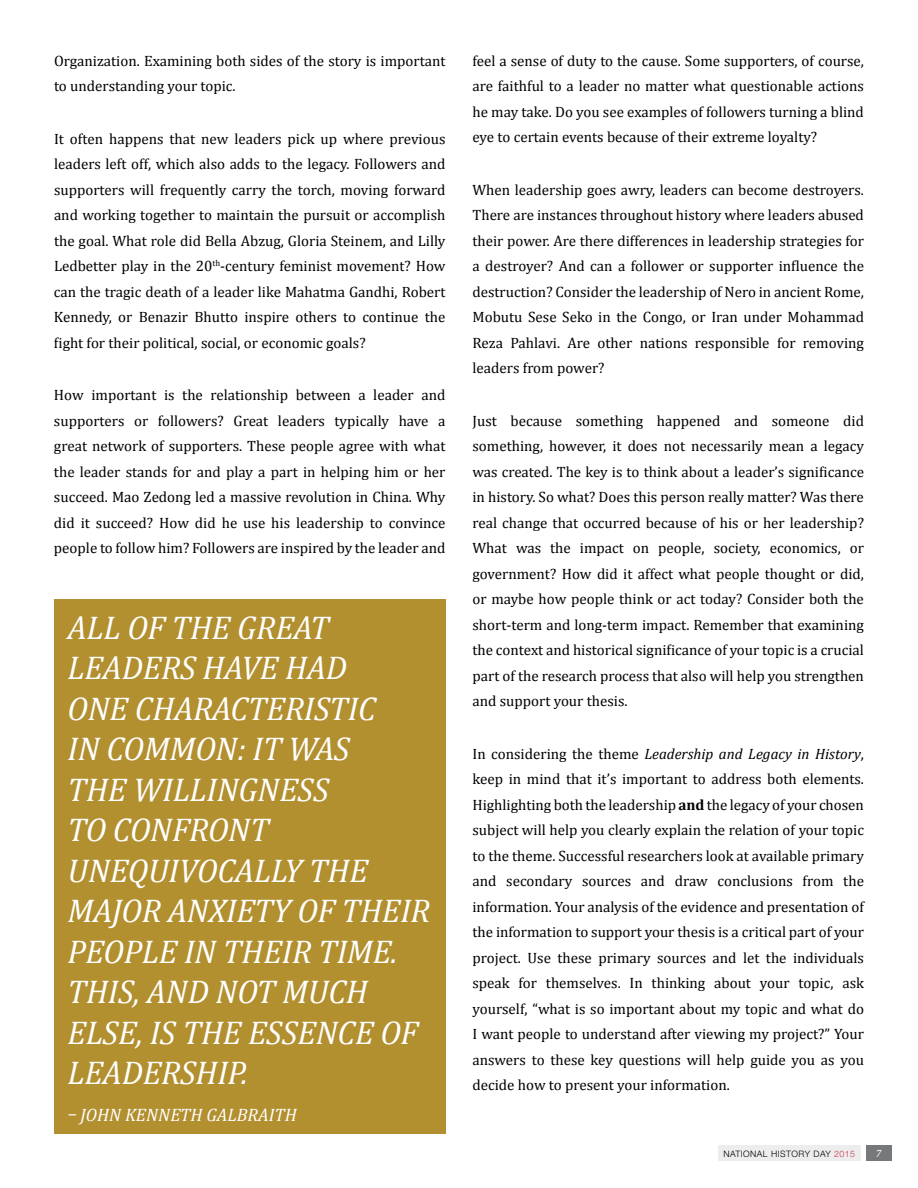
<style>
.page{position:relative;width:918px;height:1188px;background:#fff}
.page>*{position:absolute;margin:0;border:0;box-sizing:border-box;transform-origin:0 0}
.t1{font:italic 33px/40.5px "Cambria";letter-spacing:-.01em;color:#fff}
.t2{font:italic 18px "Cambria";color:#fff}
.t3{font:15px/25.5px "Cambria";color:#000;text-align:justify}
.t4{font:italic 10.5px "Cambria";color:#fff}
.t5{font:300 8.85px "Helvetica Neue LT Std";letter-spacing:.05em;color:#000}
.s1{font-style:italic}
.s2{font-weight:700}
.s3{color:#c63147}
</style>
<div class="page">
<div style="left:718px;top:1145px;width:143px;height:16px;background:#ededee"></div>
<div style="left:866px;top:1145px;width:25px;height:16px;background:#77787b"></div>
<div style="left:54px;top:600px;width:392px;height:534px;background:#b28f2f"></div>
<p class="t3" style="left:54px;top:48px;width:393px">Organization. Examining both sides of the story is important to understanding your topic.</p>
<p class="t3" style="left:54px;top:126px;width:393px">It often happens that new leaders pick up where previous leaders left off, which also adds to the legacy. Followers and supporters will frequently carry the torch, moving forward and working together to maintain the pursuit or accomplish the goal. What role did Bella Abzug, Gloria Steinem, and Lilly Ledbetter play in the 20<sup>th</sup>-century feminist movement? How can the tragic death of a leader like Mahatma Gandhi, Robert Kennedy, or Benazir Bhutto inspire others to continue the fight for their political, social, or economic goals?</p>
<p class="t3" style="left:54px;top:382px;width:393px">How important is the relationship between a leader and supporters or followers? Great leaders typically have a great network of supporters. These people agree with what the leader stands for and play a part in helping him or her succeed. Mao Zedong led a massive revolution in China. Why did it succeed? How did he use his leadership to convince people to follow him? Followers are inspired by the leader and</p>
<h1 class="t1" style="left:68px;top:606px;width:364px">ALL OF THE GREAT<br>LEADERS HAVE HAD<br>ONE CHARACTERISTIC<br>IN COMMON: IT WAS<br>THE WILLINGNESS<br>TO CONFRONT<br>UNEQUIVOCALLY THE<br>MAJOR ANXIETY OF THEIR<br>PEOPLE IN THEIR TIME.<br>THIS, AND NOT MUCH<br>ELSE, IS THE ESSENCE OF<br>LEADERSHIP.</h1>
<p class="t2" style="left:68px;top:1102px;width:231px">– JOHN KENNETH GALBRAITH</p>
<p class="t3" style="left:472px;top:48px;width:393px">feel a sense of duty to the cause. Some supporters, of course, are faithful to a leader no matter what questionable actions he may take. Do you see examples of followers turning a blind eye to certain events because of their extreme loyalty?</p>
<p class="t3" style="left:472px;top:177px;width:393px">When leadership goes awry, leaders can become destroyers.<br>There are instances throughout history where leaders abused their power. Are there differences in leadership strategies for a destroyer? And can a follower or supporter influence the destruction? Consider the leadership of Nero in ancient Rome, Mobutu Sese Seko in the Congo, or Iran under Mohammad Reza Pahlavi. Are other nations responsible for removing leaders from power?</p>
<p class="t3" style="left:472px;top:408px;width:393px">Just because something happened and someone did something, however, it does not necessarily mean a legacy was created. The key is to think about a leader’s significance in history. So what? Does this person really matter? Was there real change that occurred because of his or her leadership?<br>What was the impact on people, society, economics, or government? How did it affect what people thought or did, or maybe how people think or act today? Consider both the short-term and long-term impact. Remember that examining the context and historical significance of your topic is a crucial part of the research process that also will help you strengthen and support your thesis.</p>
<p class="t3" style="left:472px;top:741px;width:393px">In considering the theme <span class="s1">Leadership and Legacy in History</span>, keep in mind that it’s important to address both elements.<br>Highlighting both the leadership <span class="s2">and</span> the legacy of your chosen subject will help you clearly explain the relation of your topic to the theme. Successful researchers look at available primary and secondary sources and draw conclusions from the information. Your analysis of the evidence and presentation of the information to support your thesis is a critical part of your project. Use these primary sources and let the individuals speak for themselves. In thinking about your topic, ask yourself, “what is so important about my topic and what do I want people to understand after viewing my project?” Your answers to these key questions will help guide you as you decide how to present your information.</p>
<p class="t5" style="left:723px;top:1148px;width:133px">NATIONAL HISTORY DAY <span class="s3">2015</span></p>
<p class="t4" style="left:876px;top:1146px;width:7px">7</p>
</div>
